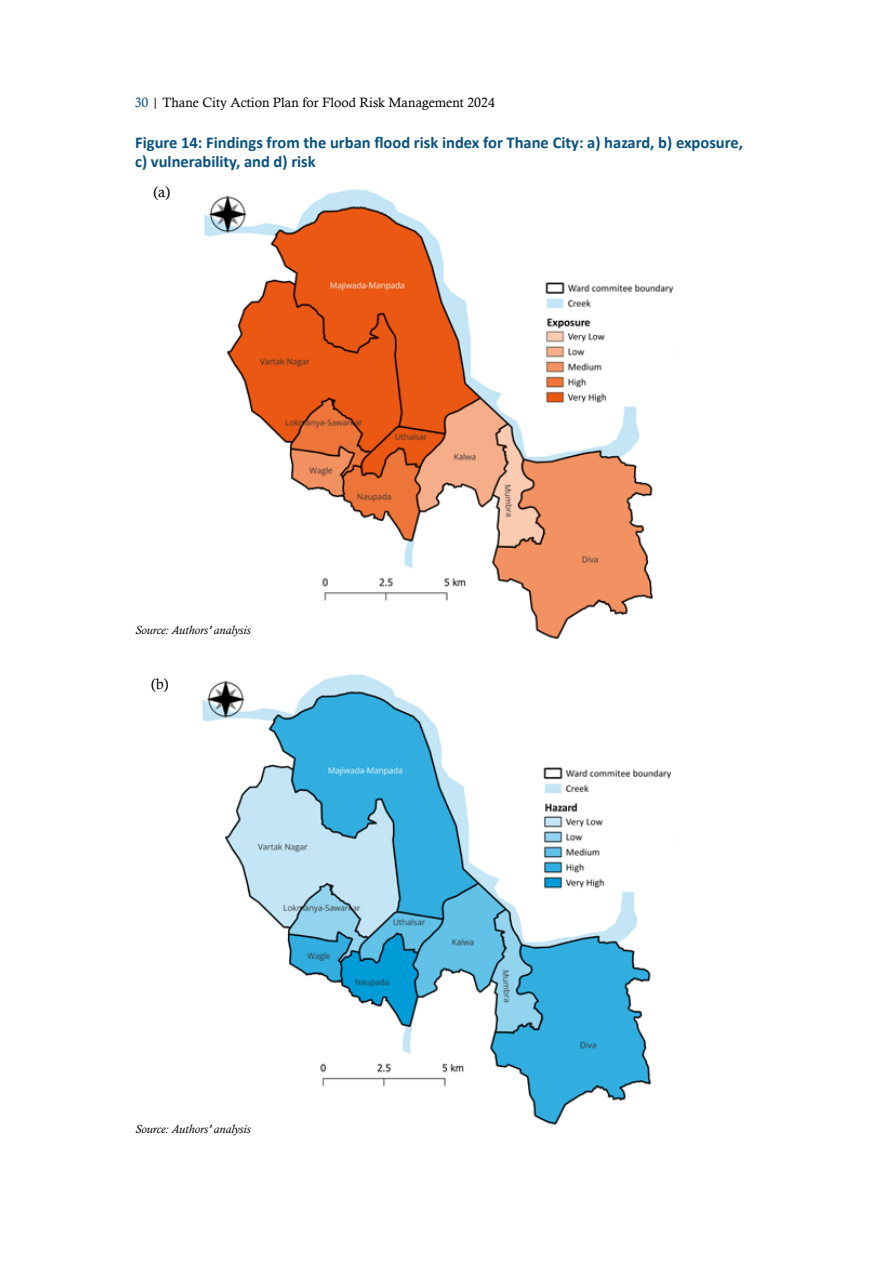
<style>
.page{position:relative;width:891px;height:1269px;background:#fff}
.page>*{position:absolute;margin:0;border:0;box-sizing:border-box;transform-origin:0 0}
.t1{font:700 16.5px/19.8px "Calibri";color:#085280}
.t2{font:15px "Calisto";color:#000}
.t3{font:13.5px "Calisto";color:#000}
.t4{font:italic 12px "Calisto";color:#000}
.s1{color:#085280}
</style>
<div class="page">
<img style="left:204px;top:189px;width:470px;height:450px">
<img style="left:202px;top:674px;width:470px;height:451px">
<p class="t3" style="left:135px;top:95px;width:362px"><span class="s1">30</span> | Thane City Action Plan for Flood Risk Management 2024</p>
<p class="t1" style="left:135px;top:132px;width:609px">Figure 14: Findings from the urban flood risk index for Thane City: a) hazard, b) exposure, c) vulnerability, and d) risk</p>
<p class="t2" style="left:153px;top:184px;width:19px">(a)</p>
<p class="t4" style="left:135px;top:623px;width:117px">Source: Authors’ analysis</p>
<p class="t2" style="left:151px;top:676px;width:19px">(b)</p>
<p class="t4" style="left:135px;top:1122px;width:117px">Source: Authors’ analysis</p>
</div>
